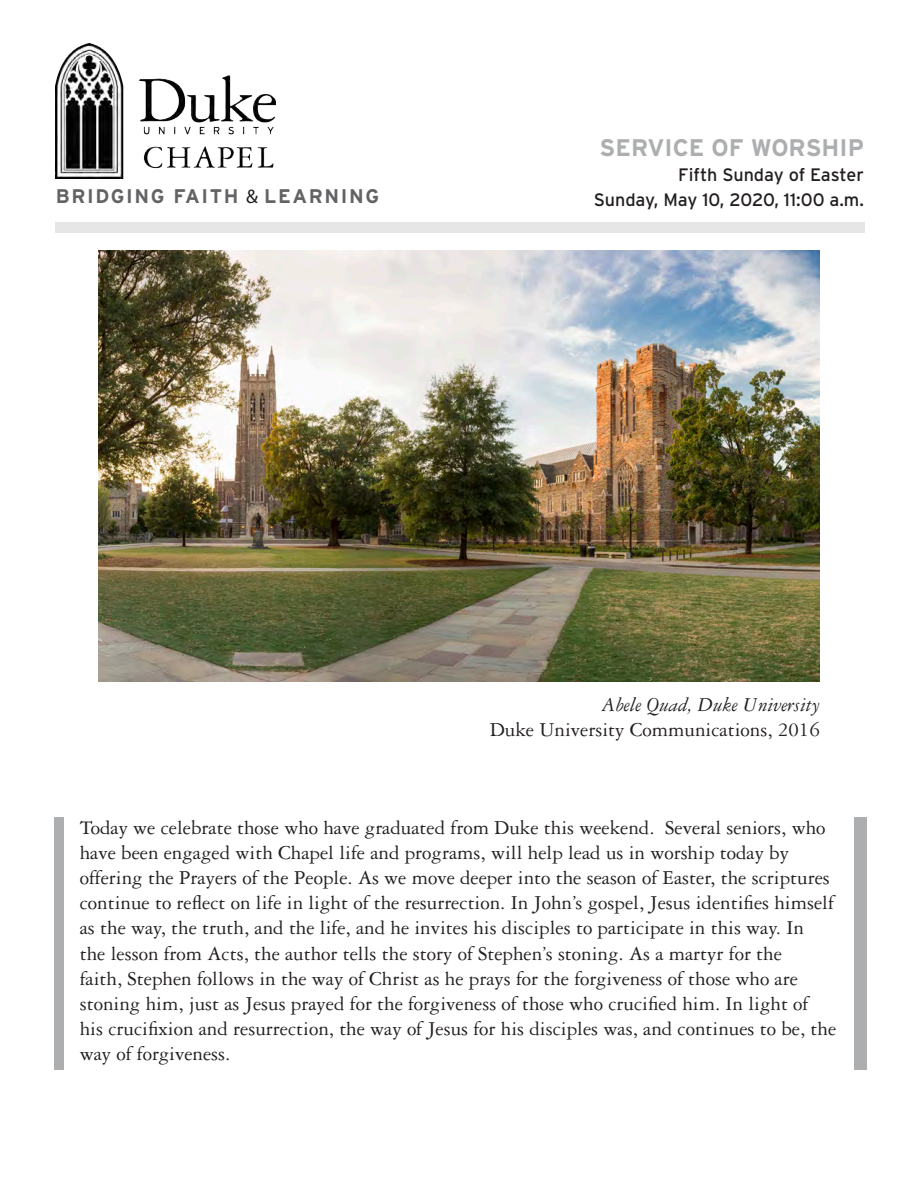
<style>
.page{position:relative;width:918px;height:1188px;background:#fff}
.page>*{position:absolute;margin:0;border:0;box-sizing:border-box;transform-origin:0 0}
.Header_1{font:700 24px "Interstate";color:#acaeaf}
.Header_2{font:21px/25.2px "Garamond 3 LT Std";color:#231f20}
.t1{font:italic 21px "Garamond 3 LT Std";color:#231f20}
.t2{font:700 19.65px "Interstate";letter-spacing:.08em;color:#636366}
.Header_1-2{font:18px "Interstate";color:#231f20}
.s1{font-family:"Myriad Pro";font-weight:400;color:#231f20}
</style>
<div class="page">
<div style="left:55px;top:223px;width:810px;height:10px;background:#e6e6e7"></div>
<img style="left:55px;top:43px;width:221px;height:135px">
<img style="left:98px;top:250px;width:722px;height:431px">
<div style="left:54px;top:817px;width:10px;height:253px;background:#acaeaf"></div>
<div style="left:854px;top:817px;width:13px;height:253px;background:#acaeaf"></div>
<p class="t2" style="left:56px;top:185px;width:325px">BRIDGING FAITH <span class="s1">&amp;</span> LEARNING</p>
<p class="Header_1" style="left:600px;top:134px;width:266px">SERVICE OF WORSHIP</p>
<p class="Header_1-2" style="left:678px;top:165px;width:187px">Fifth Sunday of Easter</p>
<p class="Header_1-2" style="left:594px;top:189px;width:272px">Sunday, May 10, 2020, 11:00 a.m.</p>
<p class="t1" style="left:602px;top:693px;width:220px">Abele Quad, Duke University</p>
<p class="Header_2" style="left:490px;top:717px;width:332px">Duke University Communications, 2016</p>
<p class="Header_2" style="left:80px;top:815px;width:758px">Today we celebrate those who have graduated from Duke this weekend. Several seniors, who have been engaged with Chapel life and programs, will help lead us in worship today by offering the Prayers of the People. As we move deeper into the season of Easter, the scriptures continue to reflect on life in light of the resurrection. In John’s gospel, Jesus identifies himself as the way, the truth, and the life, and he invites his disciples to participate in this way. In<br>the lesson from Acts, the author tells the story of Stephen’s stoning. As a martyr for the<br>faith, Stephen follows in the way of Christ as he prays for the forgiveness of those who are stoning him, just as Jesus prayed for the forgiveness of those who crucified him. In light of his crucifixion and resurrection, the way of Jesus for his disciples was, and continues to be, the way of forgiveness.</p>
</div>
